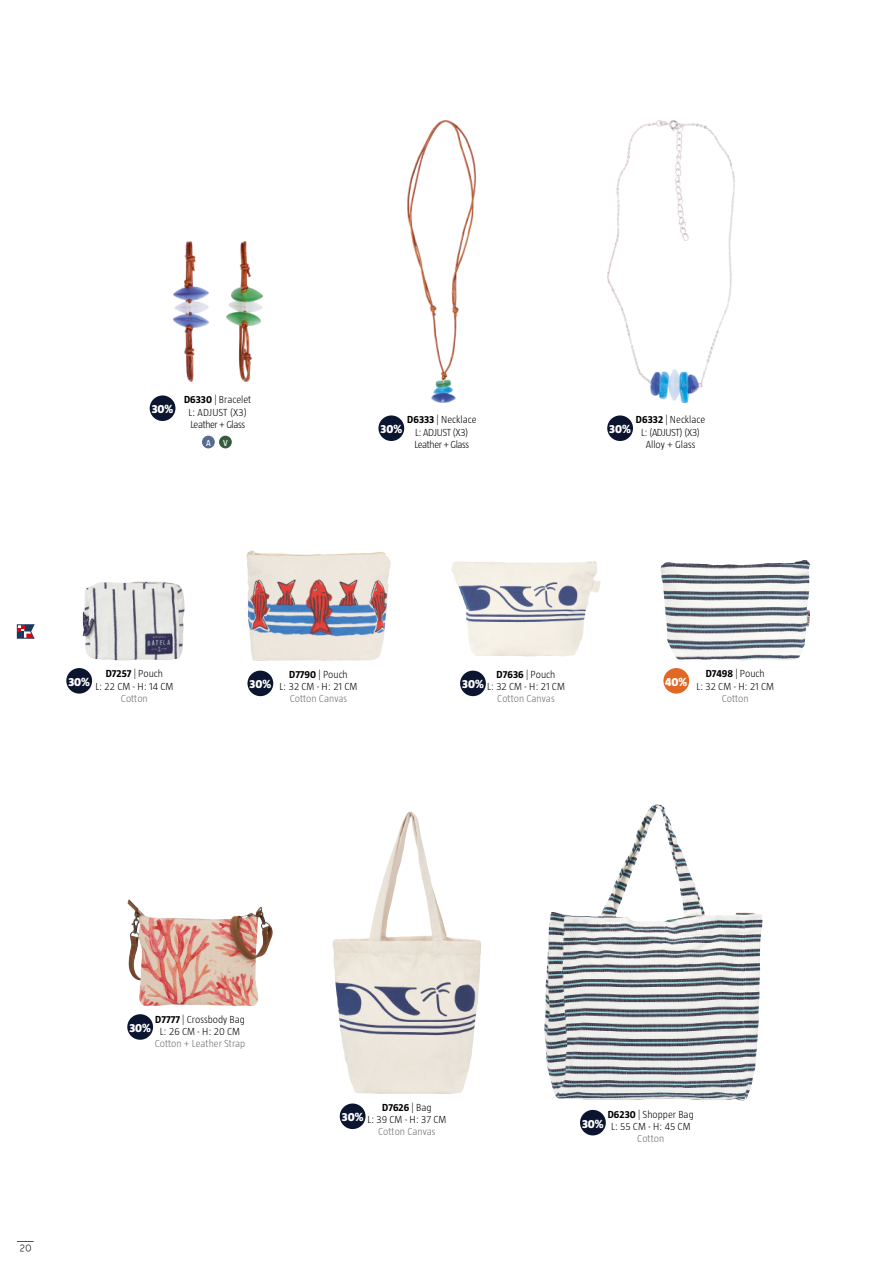
<style>
.page{position:relative;width:893px;height:1263px;background:#fff}
.page>*{position:absolute;margin:0;border:0;box-sizing:border-box;transform-origin:0 0}
.t1{font:700 15px "Burford Rustic Line";color:#000}
.t2{font:800 12.15px "Taz";color:#fff}
.t3{font:300 10.5px/12.6px "Taz";color:#000;text-align:center}
.t4{font:300 10.5px "Taz";color:#706f6f}
.t5{font:300 10.5px/12.6px "Taz";letter-spacing:-.04em;color:#000;text-align:center}
.t6{font:9px "Taz";color:#fff}
.s1{font-weight:700}
</style>
<div class="page">
<svg style="left:17px;top:625px;width:17px;height:13px"></svg>
<svg style="left:17px;top:1241px;width:16px;height:1px"></svg>
<img style="left:127px;top:899px;width:146px;height:107px">
<img style="left:544px;top:804px;width:219px;height:297px">
<img style="left:332px;top:811px;width:149px;height:283px">
<img style="left:660px;top:560px;width:150px;height:100px">
<img style="left:82px;top:581px;width:103px;height:79px">
<img style="left:246px;top:550px;width:145px;height:111px">
<img style="left:451px;top:561px;width:150px;height:95px">
<img style="left:607px;top:121px;width:127px;height:281px">
<img style="left:408px;top:121px;width:68px;height:281px">
<div style="left:219px;top:436px;width:13px;height:12px;background:#345b3b;border-radius:50%"></div>
<div style="left:202px;top:436px;width:13px;height:12px;background:#566b90;border-radius:50%"></div>
<img style="left:173px;top:241px;width:35px;height:141px">
<img style="left:227px;top:241px;width:36px;height:141px">
<div style="left:150px;top:395px;width:25px;height:26px;background:#0b152f;border-radius:50%"></div>
<div style="left:378px;top:415px;width:26px;height:26px;background:#0b152f;border-radius:50%"></div>
<div style="left:607px;top:415px;width:26px;height:26px;background:#0b152f;border-radius:50%"></div>
<div style="left:66px;top:668px;width:26px;height:26px;background:#0b152f;border-radius:50%"></div>
<div style="left:247px;top:671px;width:26px;height:25px;background:#0b152f;border-radius:50%"></div>
<div style="left:460px;top:671px;width:26px;height:25px;background:#0b152f;border-radius:50%"></div>
<div style="left:580px;top:1110px;width:26px;height:25px;background:#0b152f;border-radius:50%"></div>
<div style="left:340px;top:1103px;width:26px;height:26px;background:#0b152f;border-radius:50%"></div>
<div style="left:127px;top:1014px;width:26px;height:26px;background:#0b152f;border-radius:50%"></div>
<div style="left:663px;top:668px;width:26px;height:26px;background:#e16725;border-radius:50%"></div>
<p class="t2" style="left:152px;top:402px;width:23px">30%</p>
<p class="t3" style="left:184px;top:393px;width:69px"><span class="s1">D6330</span> | Bracelet<br>L: ADJUST (X3)<br>Leather + Glass</p>
<p class="t6" style="left:206px;top:437px;width:6px">A</p>
<p class="t6" style="left:223px;top:437px;width:6px">V</p>
<p class="t5" style="left:407px;top:413px;width:71px"><span class="s1">D6333</span> | Necklace<br>L: ADJUST (X3)<br>Leather + Glass</p>
<p class="t3" style="left:636px;top:413px;width:71px"><span class="s1">D6332</span> | Necklace<br>L: (ADJUST) (X3)<br>Alloy + Glass</p>
<p class="t2" style="left:380px;top:422px;width:23px">30%</p>
<p class="t2" style="left:609px;top:422px;width:23px">30%</p>
<p class="t3" style="left:95px;top:667px;width:79px"><span class="s1">D7257</span> | Pouch<br>L: 22 CM - H: 14 CM</p>
<p class="t4" style="left:121px;top:692px;width:28px">Cotton</p>
<p class="t3" style="left:280px;top:668px;width:79px;line-height:12px"><span class="s1">D7790</span> | Pouch<br>L: 32 CM - H: 21 CM</p>
<p class="t4" style="left:290px;top:692px;width:59px">Cotton Canvas</p>
<p class="t3" style="left:487px;top:668px;width:79px;line-height:12px"><span class="s1">D7636</span> | Pouch<br>L: 32 CM - H: 21 CM</p>
<p class="t4" style="left:497px;top:692px;width:59px">Cotton Canvas</p>
<p class="t2" style="left:68px;top:675px;width:23px">30%</p>
<p class="t2" style="left:250px;top:677px;width:23px">30%</p>
<p class="t2" style="left:462px;top:677px;width:23px">30%</p>
<p class="t2" style="left:665px;top:675px;width:24px">40%</p>
<p class="t3" style="left:696px;top:667px;width:79px"><span class="s1">D7498</span> | Pouch<br>L: 32 CM - H: 21 CM</p>
<p class="t4" style="left:722px;top:692px;width:28px">Cotton</p>
<h1 class="t1" style="left:19px;top:1238px;width:16px">20</h1>
<p class="t3" style="left:155px;top:1013px;width:91px;line-height:12px"><span class="s1">D7777</span> | Crossbody Bag<br>L: 26 CM - H: 20 CM</p>
<p class="t4" style="left:155px;top:1037px;width:92px">Cotton + Leather Strap</p>
<p class="t2" style="left:129px;top:1021px;width:23px">30%</p>
<p class="t3" style="left:367px;top:1101px;width:81px;line-height:12px"><span class="s1">D7626</span> | Bag<br>L: 39 CM - H: 37 CM</p>
<p class="t4" style="left:378px;top:1125px;width:59px">Cotton Canvas</p>
<p class="t2" style="left:342px;top:1110px;width:23px">30%</p>
<p class="t3" style="left:608px;top:1108px;width:87px"><span class="s1">D6230</span> | Shopper Bag<br>L: 55 CM - H: 45 CM</p>
<p class="t4" style="left:637px;top:1133px;width:28px">Cotton</p>
<p class="t2" style="left:582px;top:1116px;width:23px">30%</p>
</div>
